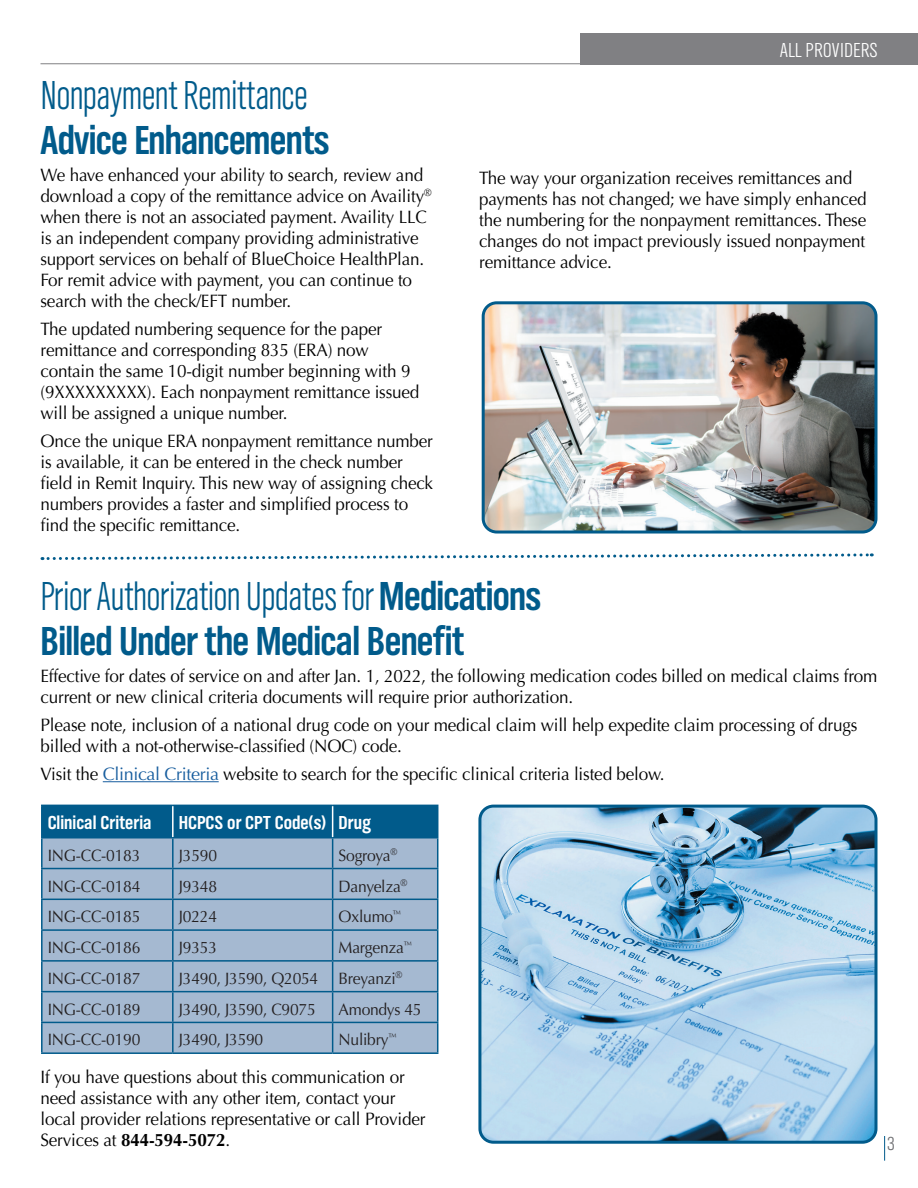
<style>
.page{position:relative;width:918px;height:1188px;background:#fff}
.page>*{position:absolute;margin:0;border:0;box-sizing:border-box;transform-origin:0 0}
.t1{font:300 42px "TV Nord Cond EF";letter-spacing:-.02em;color:#015b8b;scale:.88 1}
.t2{font:700 42px "TV Nord Cond EF";letter-spacing:-.02em;color:#015b8b;scale:.95 1}
.t3{font:300 21px "TV Nord Cond EF";color:#fff}
.t4{font:300 19.65px "TV Nord Cond EF";color:#6c6d70}
.t5{font:700 19.5px "TV Nord Cond EF";color:#fff}
.t6{font:18px/21px "Optima";letter-spacing:-.01em;color:#000;scale:.95 1}
.t7{font:16.5px "Optima";letter-spacing:-.015em;color:#231f20;scale:.95 1}
.s1{font-weight:700}
.s2{color:#175d9e}
</style>
<div class="page">
<svg style="left:42px;top:553px;width:830px;height:8px"></svg>
<hr style="left:103px;top:781px;width:116px;height:1px;background:#175d9e">
<img style="left:486px;top:305px;width:388px;height:225px">
<div style="left:482px;top:301px;width:396px;height:233px;border:3px solid #015b8b;border-radius:14px"></div>
<img style="left:482px;top:806px;width:394px;height:334px">
<div style="left:478px;top:805px;width:399px;height:339px;border:3px solid #015b8b;border-radius:14px"></div>
<div style="left:43px;top:869px;width:394px;height:183px;background:#a5b9d1"></div>
<hr style="left:41px;top:805px;width:132px;height:1px;background:#015b8b">
<hr style="left:41px;top:806px;width:2px;height:31px;background:#015b8b">
<hr style="left:41px;top:837px;width:132px;height:1px;background:#015b8b">
<hr style="left:41px;top:868px;width:132px;height:1px;background:#015b8b">
<hr style="left:173px;top:868px;width:160px;height:1px;background:#015b8b">
<hr style="left:333px;top:868px;width:105px;height:1px;background:#015b8b">
<hr style="left:41px;top:899px;width:132px;height:1px;background:#015b8b">
<hr style="left:173px;top:899px;width:160px;height:1px;background:#015b8b">
<hr style="left:333px;top:899px;width:105px;height:1px;background:#015b8b">
<hr style="left:41px;top:929px;width:132px;height:2px;background:#015b8b">
<hr style="left:173px;top:929px;width:160px;height:2px;background:#015b8b">
<hr style="left:333px;top:929px;width:105px;height:2px;background:#015b8b">
<hr style="left:41px;top:960px;width:132px;height:2px;background:#015b8b">
<hr style="left:173px;top:960px;width:160px;height:2px;background:#015b8b">
<hr style="left:333px;top:960px;width:105px;height:2px;background:#015b8b">
<hr style="left:41px;top:991px;width:132px;height:1px;background:#015b8b">
<hr style="left:173px;top:991px;width:160px;height:1px;background:#015b8b">
<hr style="left:333px;top:991px;width:105px;height:1px;background:#015b8b">
<hr style="left:41px;top:1022px;width:132px;height:1px;background:#015b8b">
<hr style="left:173px;top:1022px;width:160px;height:1px;background:#015b8b">
<hr style="left:333px;top:1022px;width:105px;height:1px;background:#015b8b">
<hr style="left:41px;top:1052px;width:132px;height:2px;background:#015b8b">
<hr style="left:173px;top:1052px;width:160px;height:2px;background:#015b8b">
<hr style="left:333px;top:1052px;width:105px;height:2px;background:#015b8b">
<hr style="left:41px;top:839px;width:2px;height:29px;background:#015b8b">
<svg style="left:42px;top:805px;width:396px;height:63px;background:#4c86ab"></svg>
<hr style="left:41px;top:869px;width:2px;height:30px;background:#015b8b">
<hr style="left:172px;top:869px;width:2px;height:30px;background:#015b8b">
<hr style="left:332px;top:869px;width:1px;height:30px;background:#015b8b">
<hr style="left:437px;top:869px;width:1px;height:30px;background:#015b8b">
<hr style="left:41px;top:900px;width:2px;height:29px;background:#015b8b">
<hr style="left:172px;top:900px;width:2px;height:29px;background:#015b8b">
<hr style="left:41px;top:931px;width:2px;height:29px;background:#015b8b">
<hr style="left:172px;top:931px;width:2px;height:29px;background:#015b8b">
<hr style="left:41px;top:962px;width:2px;height:29px;background:#015b8b">
<hr style="left:172px;top:962px;width:2px;height:29px;background:#015b8b">
<svg style="left:332px;top:900px;width:1px;height:91px"></svg>
<svg style="left:437px;top:900px;width:1px;height:91px"></svg>
<hr style="left:41px;top:992px;width:2px;height:30px;background:#015b8b">
<hr style="left:172px;top:992px;width:2px;height:30px;background:#015b8b">
<hr style="left:332px;top:992px;width:1px;height:30px;background:#015b8b">
<hr style="left:437px;top:992px;width:1px;height:30px;background:#015b8b">
<hr style="left:41px;top:1023px;width:2px;height:29px;background:#015b8b">
<hr style="left:172px;top:1023px;width:2px;height:29px;background:#015b8b">
<svg style="left:332px;top:1023px;width:1px;height:29px"></svg>
<svg style="left:437px;top:1023px;width:1px;height:29px"></svg>
<svg style="left:884px;top:1136px;width:1px;height:25px"></svg>
<div style="left:580px;top:33px;width:338px;height:31px;background:#808083"></div>
<hr style="left:40px;top:63px;width:878px;height:1px;background:#808083">
<p class="t1" style="left:40px;top:74px;width:306px">Nonpayment Remittance</p>
<p class="t2" style="left:40px;top:117px;width:306px">Advice Enhancements</p>
<p class="t6" style="left:40px;top:165px;width:413px">We have enhanced your ability to search, review and download a copy of the remittance advice on Availity<sup>® </sup>when there is not an associated payment. Availity LLC is an independent company providing administrative support services on behalf of BlueChoice HealthPlan.<br>For remit advice with payment, you can continue to search with the check/EFT number.</p>
<p class="t6" style="left:40px;top:319px;width:400px">The updated numbering sequence for the paper remittance and corresponding 835 (ERA) now contain the same 10-digit number beginning with 9 (9XXXXXXXXX). Each nonpayment remittance issued will be assigned a unique number.</p>
<p class="t6" style="left:40px;top:430px;width:415px">Once the unique ERA nonpayment remittance number is available, it can be entered in the check number field in Remit Inquiry. This new way of assigning check numbers provides a faster and simplified process to find the specific remittance.</p>
<p class="t3" style="left:780px;top:39px;width:100px">ALL PROVIDERS</p>
<p class="t6" style="left:479px;top:168px;width:409px">The way your organization receives remittances and payments has not changed; we have simply enhanced the numbering for the nonpayment remittances. These changes do not impact previously issued nonpayment remittance advice.</p>
<p class="t1" style="left:40px;top:575px;width:570px">Prior Authorization Updates for <span class="s1">Medications</span></p>
<p class="t2" style="left:40px;top:618px;width:448px">Billed Under the Medical Benefit</p>
<p class="t6" style="left:40px;top:666px;width:883px">Effective for dates of service on and after Jan. 1, 2022, the following medication codes billed on medical claims from current or new clinical criteria documents will require prior authorization.</p>
<p class="t6" style="left:40px;top:715px;width:861px">Please note, inclusion of a national drug code on your medical claim will help expedite claim processing of drugs billed with a not-otherwise-classified (NOC) code.</p>
<p class="t6" style="left:40px;top:764px;width:658px">Visit the <span class="s2">Clinical Criteria</span> website to search for the specific clinical criteria listed below.</p>
<p class="t5" style="left:48px;top:812px;width:105px">Clinical Criteria</p>
<p class="t5" style="left:179px;top:812px;width:149px">HCPCS or CPT Code(s)</p>
<p class="t5" style="left:339px;top:812px;width:34px">Drug</p>
<p class="t7" style="left:48px;top:846px;width:99px">ING-CC-0183</p>
<p class="t7" style="left:179px;top:846px;width:42px">J3590</p>
<p class="t7" style="left:339px;top:846px;width:63px">Sogroya<sup>®</sup></p>
<p class="t7" style="left:48px;top:876px;width:99px">ING-CC-0184</p>
<p class="t7" style="left:179px;top:876px;width:42px">J9348</p>
<p class="t7" style="left:339px;top:876px;width:74px">Danyelza<sup>®</sup></p>
<p class="t7" style="left:48px;top:907px;width:99px">ING-CC-0185</p>
<p class="t7" style="left:179px;top:907px;width:42px">J0224</p>
<p class="t7" style="left:339px;top:907px;width:68px">Oxlumo<sup>™</sup></p>
<p class="t7" style="left:48px;top:938px;width:99px">ING-CC-0186</p>
<p class="t7" style="left:179px;top:938px;width:42px">J9353</p>
<p class="t7" style="left:339px;top:938px;width:79px">Margenza<sup>™</sup></p>
<p class="t7" style="left:48px;top:969px;width:99px">ING-CC-0187</p>
<p class="t7" style="left:179px;top:969px;width:148px">J3490, J3590, Q2054</p>
<p class="t7" style="left:339px;top:969px;width:69px">Breyanzi<sup>®</sup></p>
<p class="t7" style="left:48px;top:999px;width:99px">ING-CC-0189</p>
<p class="t7" style="left:179px;top:999px;width:146px">J3490, J3590, C9075</p>
<p class="t7" style="left:339px;top:999px;width:89px">Amondys 45</p>
<p class="t7" style="left:48px;top:1030px;width:99px">ING-CC-0190</p>
<p class="t7" style="left:179px;top:1030px;width:91px">J3490, J3590</p>
<p class="t7" style="left:339px;top:1030px;width:63px">Nulibry<sup>™</sup></p>
<p class="t6" style="left:40px;top:1067px;width:407px">If you have questions about this communication or need assistance with any other item, contact your local provider relations representative or call Provider Services at <span class="s1">844-594-5072</span>.</p>
<p class="t4" style="left:887px;top:1133px;width:10px">3</p>
</div>
